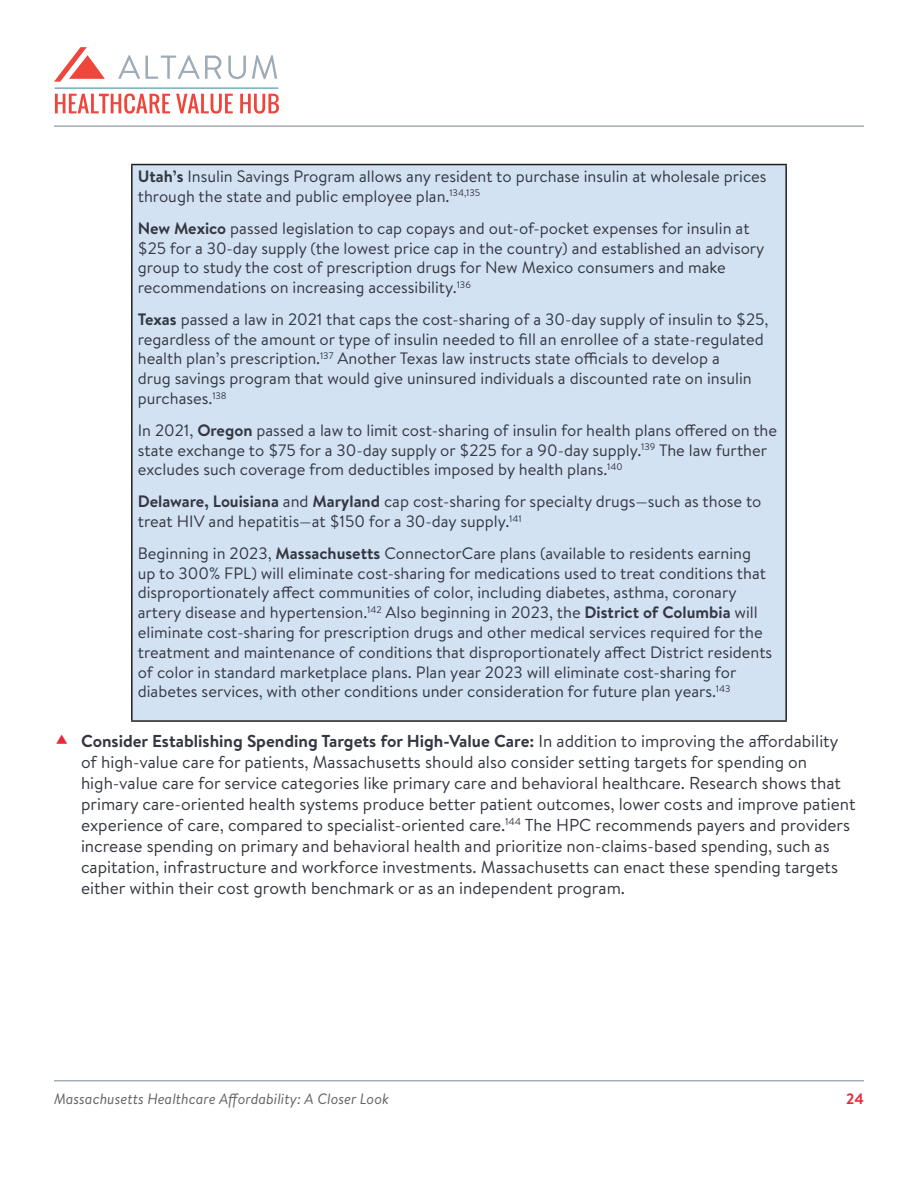
<style>
.page{position:relative;width:918px;height:1188px;background:#fff}
.page>*{position:absolute;margin:0;border:0;box-sizing:border-box;transform-origin:0 0}
.t1{font:17.25px/21px "Brandon Text";color:#343741}
.t2{font:16.5px/19.8px "Brandon Text";color:#343741}
.t3{font:italic 15px "Brandon Text";color:#616365}
.t4{font:700 15px "Brandon Text";color:#ea2839}
.s1{font-weight:700}
</style>
<div class="page">
<hr style="left:54px;top:1080px;width:810px;height:2px;background:#a4aeb5">
<hr style="left:54px;top:125px;width:810px;height:2px;background:#a4aeb5">
<svg style="left:118px;top:55px;width:103px;height:24px"></svg>
<svg style="left:228px;top:56px;width:18px;height:23px"></svg>
<svg style="left:252px;top:55px;width:25px;height:24px"></svg>
<svg style="left:54px;top:47px;width:51px;height:35px"></svg>
<svg style="left:55px;top:94px;width:115px;height:20px"></svg>
<svg style="left:176px;top:94px;width:57px;height:20px"></svg>
<svg style="left:240px;top:94px;width:39px;height:20px"></svg>
<hr style="left:55px;top:88px;width:223px;height:1px;background:#9eacb7">
<div style="left:132px;top:165px;width:654px;height:556px;background:#d3e2f3"></div>
<hr style="left:131px;top:164px;width:656px;height:1px;background:#231f20">
<hr style="left:131px;top:165px;width:2px;height:555px;background:#231f20">
<hr style="left:785px;top:165px;width:2px;height:555px;background:#231f20">
<hr style="left:131px;top:720px;width:656px;height:2px;background:#231f20">
<p class="t2" style="left:138px;top:166px;width:630px"><span class="s1">Utah’s</span> Insulin Savings Program allows any resident to purchase insulin at wholesale prices through the state and public employee plan.<sup>134,135</sup></p>
<p class="t2" style="left:138px;top:218px;width:628px"><span class="s1">New Mexico</span> passed legislation to cap copays and out-of-pocket expenses for insulin at $25 for a 30-day supply (the lowest price cap in the country) and established an advisory group to study the cost of prescription drugs for New Mexico consumers and make recommendations on increasing accessibility.<sup>136</sup></p>
<p class="t2" style="left:138px;top:309px;width:632px"><span class="s1">Texas</span> passed a law in 2021 that caps the cost-sharing of a 30-day supply of insulin to $25, regardless of the amount or type of insulin needed to fill an enrollee of a state-regulated health plan’s prescription.<sup>137</sup> Another Texas law instructs state officials to develop a<br>drug savings program that would give uninsured individuals a discounted rate on insulin purchases.<sup>138</sup></p>
<p class="t2" style="left:138px;top:420px;width:641px">In 2021, <span class="s1">Oregon</span> passed a law to limit cost-sharing of insulin for health plans offered on the state exchange to $75 for a 30-day supply or $225 for a 90-day supply.<sup>139</sup> The law further excludes such coverage from deductibles imposed by health plans.<sup>140</sup></p>
<p class="t2" style="left:138px;top:491px;width:625px"><span class="s1">Delaware, Louisiana</span> and <span class="s1">Maryland</span> cap cost-sharing for specialty drugs—such as those to treat HIV and hepatitis—at $150 for a 30-day supply.<sup>141</sup></p>
<p class="t2" style="left:138px;top:543px;width:636px">Beginning in 2023, <span class="s1">Massachusetts</span> ConnectorCare plans (available to residents earning up to 300% FPL) will eliminate cost-sharing for medications used to treat conditions that disproportionately affect communities of color, including diabetes, asthma, coronary artery disease and hypertension.<sup>142</sup> Also beginning in 2023, the <span class="s1">District of Columbia</span> will eliminate cost-sharing for prescription drugs and other medical services required for the treatment and maintenance of conditions that disproportionately affect District residents of color in standard marketplace plans. Plan year 2023 will eliminate cost-sharing for diabetes services, with other conditions under consideration for future plan years.<sup>143</sup></p>
<p class="t1" style="left:81px;top:729px;width:776px"><span class="s1">Consider Establishing Spending Targets for High-Value Care:</span> In addition to improving the affordability of high-value care for patients, Massachusetts should also consider setting targets for spending on high-value care for service categories like primary care and behavioral healthcare. Research shows that primary care-oriented health systems produce better patient outcomes, lower costs and improve patient experience of care, compared to specialist-oriented care.<sup>144</sup> The HPC recommends payers and providers increase spending on primary and behavioral health and prioritize non-claims-based spending, such as capitation, infrastructure and workforce investments. Massachusetts can enact these spending targets either within their cost growth benchmark or as an independent program.</p>
<p class="t3" style="left:54px;top:1089px;width:337px">Massachusetts Healthcare Affordability: A Closer Look</p>
<p class="t4" style="left:846px;top:1088px;width:19px">24</p>
</div>
